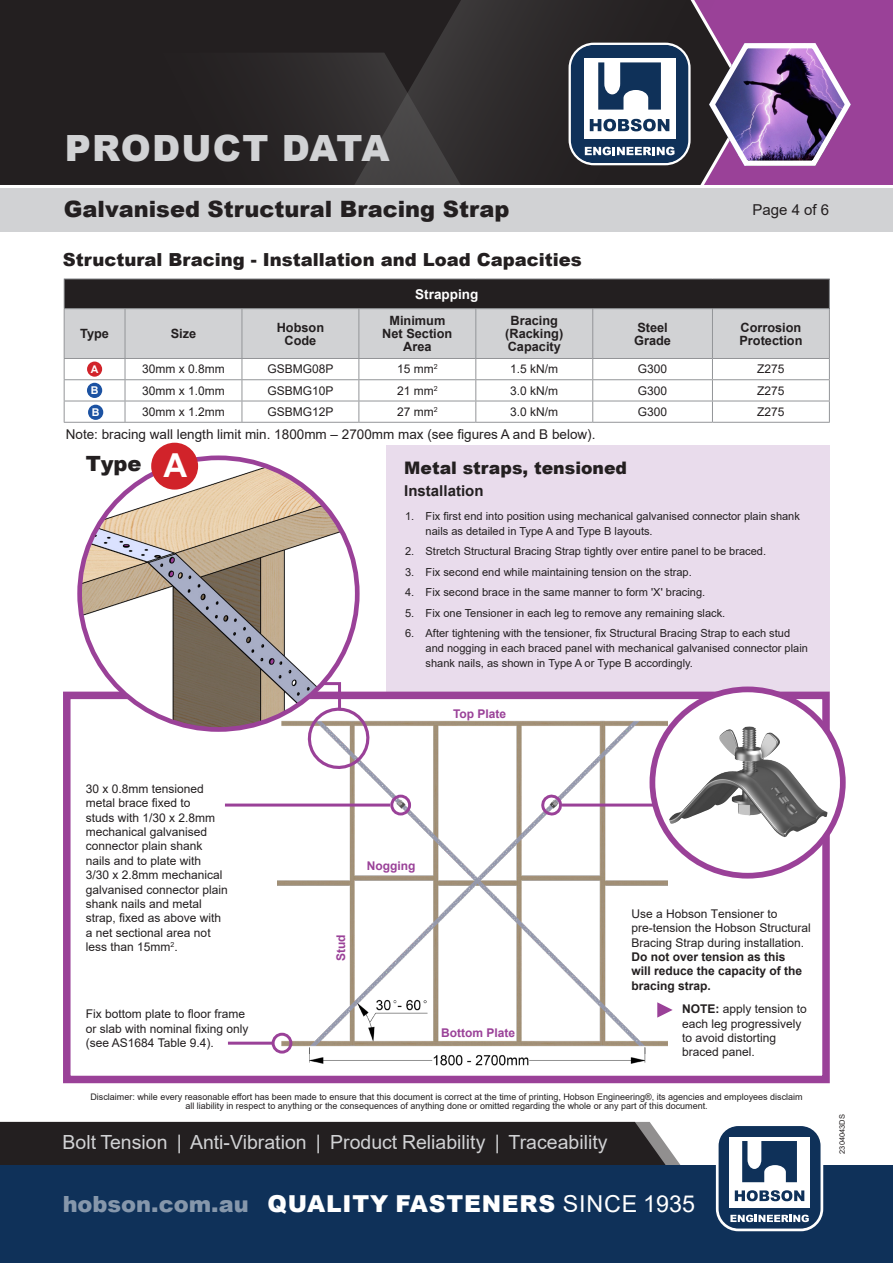
<style>
.page{position:relative;width:893px;height:1263px;background:#fff}
.page>*{position:absolute;margin:0;border:0;box-sizing:border-box;transform-origin:0 0}
.t1{font:900 36.15px "Arial";letter-spacing:.035em;color:#d1d2d4}
.t2{font:700 33px "Arial";color:#fff}
.t3{font:900 23.25px "Arial";letter-spacing:.035em;color:#fff}
.t4{font:900 22.5px "Arial";color:#231f20}
.t5{font:900 21px "Arial";color:#231f20}
.t6{font:19.5px "Arial";color:#d1d2d4}
.t7{font:900 18px "Arial";color:#231f20}
.t8{font:900 17.25px "Arial";color:#231f20}
.t9{font:700 15px "Arial";color:#231f20}
.t10{font:15px "Arial";color:#231f20}
.t11{font:13.5px "Arial";color:#231f20}
.Prices{font:700 13.5px "Arial";color:#fff}
.Prices-2{font:700 12.75px/12.8px "Arial";color:#231f20;text-align:center}
.Prices-3{font:12px/14.4px "Arial";color:#231f20}
.Prices-4{font:700 12px "Arial";color:#9a4198}
.Prices-5{font:11.1px/15px "Arial";color:#231f20}
.t12{font:700 10.8px "Arial";color:#fff}
.t13{font:700 10.65px "Arial";color:#fff}
.t14{font:9px/9px "Arial";color:#231f20;text-align:center}
.t15{font:7.5px "Arial";color:#231f20}
.s1{font-weight:700}
.s2{font-size:22.5px}
.s3{font-weight:400}
</style>
<div class="page">
<div style="left:0;top:1122px;width:681px;height:43px;background:#231f20"></div>
<div style="left:0;top:1165px;width:893px;height:98px;background:#0f3159"></div>
<svg style="left:720px;top:1127px;width:102px;height:103px"></svg>
<div style="left:716px;top:1123px;width:107px;height:108px;border:3px solid #fff;border-radius:21px"></div>
<div style="left:0;top:188px;width:893px;height:44px;background:#d1d2d4"></div>
<div style="left:0;top:0;width:354px;height:185px;background:#231f20"></div>
<svg style="left:64px;top:53px;width:290px;height:132px;background:#262223"></svg>
<svg style="left:354px;top:0;width:216px;height:185px;background:#312e2f"></svg>
<svg style="left:570px;top:0;width:323px;height:185px;background:#755784"></svg>
<svg style="left:64px;top:279px;width:766px;height:143px"></svg>
<hr style="left:64px;top:422px;width:61px;height:1px;background:#939598">
<hr style="left:125px;top:422px;width:117px;height:1px;background:#939598">
<hr style="left:242px;top:422px;width:117px;height:1px;background:#939598">
<hr style="left:359px;top:422px;width:117px;height:1px;background:#939598">
<hr style="left:476px;top:422px;width:117px;height:1px;background:#939598">
<hr style="left:593px;top:422px;width:119px;height:1px;background:#939598">
<hr style="left:712px;top:422px;width:118px;height:1px;background:#939598">
<div style="left:87px;top:362px;width:15px;height:15px;background:#d1232a;border-radius:50%"></div>
<div style="left:87px;top:383px;width:15px;height:15px;background:#1c52a2;border-radius:50%"></div>
<div style="left:386px;top:446px;width:443px;height:246px;background:#e9dcec"></div>
<div style="left:63px;top:692px;width:767px;height:391px;border:8px solid #9a4198"></div>
<img style="left:278px;top:720px;width:389px;height:333px">
<hr style="left:225px;top:803px;width:165px;height:3px;background:#9a4198">
<div style="left:390px;top:795px;width:21px;height:20px;border:3px solid #9a4198;border-radius:50%"></div>
<hr style="left:228px;top:1042px;width:45px;height:3px;background:#9a4198">
<div style="left:272px;top:1033px;width:20px;height:20px;border:3px solid #9a4198;border-radius:50%"></div>
<img style="left:80px;top:460px;width:276px;height:269px">
<div style="left:151px;top:443px;width:47px;height:47px;background:#d1232a;border-radius:50%"></div>
<hr style="left:562px;top:803px;width:99px;height:3px;background:#9a4198">
<svg style="left:541px;top:795px;width:23px;height:20px"></svg>
<svg style="left:652px;top:689px;width:191px;height:187px"></svg>
<img style="left:719px;top:726px;width:29px;height:21px">
<div style="left:649px;top:686px;width:197px;height:192px;border:6px solid #9a4198;border-radius:50%"></div>
<svg style="left:657px;top:1002px;width:16px;height:16px"></svg>
<img style="left:296px;top:1048px;width:361px;height:18px">
<svg style="left:305px;top:681px;width:67px;height:90px"></svg>
<div style="left:88px;top:405px;width:15px;height:15px;background:#1c52a2;border-radius:50%"></div>
<h1 class="t1" style="left:65px;top:121px;width:326px">PRODUCT DATA</h1>
<h3 class="t4" style="left:64px;top:193px;width:447px">Galvanised Structural Bracing Strap</h3>
<p class="t7" style="left:63px;top:247px;width:521px">Structural Bracing - Installation and Load Capacities</p>
<p class="Prices-2" style="left:80px;top:327px;width:30px">Type</p>
<p class="Prices-2" style="left:171px;top:327px;width:27px">Size</p>
<p class="Prices-2" style="left:277px;top:321px;width:49px">Hobson</p>
<p class="Prices-2" style="left:284px;top:334px;width:33px">Code</p>
<p class="Prices" style="left:415px;top:284px;width:65px">Strapping</p>
<p class="Prices-2" style="left:382px;top:315px;width:72px">Minimum<br>Net Section</p>
<p class="Prices-2" style="left:403px;top:340px;width:30px">Area</p>
<p class="Prices-2" style="left:505px;top:315px;width:60px">Bracing (Racking)<br>Capacity</p>
<p class="Prices-2" style="left:637px;top:321px;width:32px">Steel</p>
<p class="Prices-2" style="left:634px;top:334px;width:38px">Grade</p>
<p class="t10" style="left:752px;top:199px;width:78px">Page 4 of 6</p>
<p class="Prices-2" style="left:739px;top:321px;width:65px;text-align:left">Corrosion<br>Protection</p>
<p class="t13" style="left:91px;top:361px;width:9px">A</p>
<p class="Prices-3" style="left:142px;top:362px;width:84px">30mm x 0.8mm</p>
<p class="Prices-3" style="left:267px;top:362px;width:68px">GSBMG08P</p>
<p class="Prices-3" style="left:397px;top:362px;width:42px">15 mm<sup>2</sup></p>
<p class="Prices-3" style="left:510px;top:362px;width:50px">1.5 kN/m</p>
<p class="Prices-3" style="left:638px;top:362px;width:31px">G300</p>
<p class="Prices-3" style="left:757px;top:362px;width:29px">Z275</p>
<p class="t12" style="left:91px;top:383px;width:9px">B</p>
<p class="Prices-3" style="left:142px;top:383px;width:84px">30mm x 1.0mm</p>
<p class="Prices-3" style="left:267px;top:383px;width:68px">GSBMG10P</p>
<p class="Prices-3" style="left:397px;top:383px;width:42px">21 mm<sup>2</sup></p>
<p class="Prices-3" style="left:510px;top:383px;width:50px">3.0 kN/m</p>
<p class="Prices-3" style="left:638px;top:383px;width:31px">G300</p>
<p class="Prices-3" style="left:757px;top:383px;width:29px">Z275</p>
<p class="Prices-3" style="left:142px;top:404px;width:84px">30mm x 1.2mm</p>
<p class="Prices-3" style="left:267px;top:404px;width:68px">GSBMG12P</p>
<p class="Prices-3" style="left:397px;top:404px;width:42px">27 mm<sup>2</sup></p>
<p class="Prices-3" style="left:510px;top:404px;width:50px">3.0 kN/m</p>
<p class="Prices-3" style="left:638px;top:404px;width:31px">G300</p>
<p class="Prices-3" style="left:757px;top:404px;width:29px">Z275</p>
<p class="t11" style="left:66px;top:425px;width:531px">Note: bracing wall length limit min. 1800mm – 2700mm max (see figures A and B below).</p>
<p class="t12" style="left:92px;top:404px;width:9px">B</p>
<p class="t5" style="left:86px;top:449px;width:57px">Type</p>
<p class="t2" style="left:163px;top:442px;width:25px">A</p>
<p class="t8" style="left:404px;top:455px;width:224px">Metal straps, tensioned</p>
<p class="t9" style="left:404px;top:480px;width:81px">Installation</p>
<p class="Prices-5" style="left:426px;top:508px;width:376px;text-indent:-20px">1. Fix first end into position using mechanical galvanised connector plain shank nails as detailed in Type A and Type B layouts.</p>
<p class="Prices-5" style="left:405px;top:544px;width:363px">2. Stretch Structural Bracing Strap tightly over entire panel to be braced.</p>
<p class="Prices-5" style="left:405px;top:564px;width:288px">3. Fix second end while maintaining tension on the strap.</p>
<p class="Prices-5" style="left:405px;top:585px;width:302px">4. Fix second brace in the same manner to form 'X' bracing.</p>
<p class="Prices-5" style="left:405px;top:605px;width:322px">5. Fix one Tensioner in each leg to remove any remaining slack.</p>
<p class="Prices-5" style="left:426px;top:626px;width:384px;text-indent:-20px">6. After tightening with the tensioner, fix Structural Bracing Strap to each stud and nogging in each braced panel with mechanical galvanised connector plain shank nails, as shown in Type A or Type B accordingly.</p>
<p class="Prices-4" style="left:453px;top:705px;width:55px">Top Plate</p>
<p class="Prices-3" style="left:86px;top:781px;width:144px">30 x 0.8mm tensioned metal brace fixed to<br>studs with 1/30 x 2.8mm mechanical galvanised connector plain shank nails and to plate with<br>3/30 x 2.8mm mechanical galvanised connector plain shank nails and metal strap, fixed as above with a net sectional area not less than 15mm<sup>2</sup>.</p>
<p class="Prices-3" style="left:86px;top:1007px;width:164px">Fix bottom plate to floor frame or slab with nominal fixing only (see AS1684 Table 9.4).</p>
<p class="Prices-4" style="left:367px;top:857px;width:50px">Nogging</p>
<p class="Prices-4" style="left:333px;top:961px;width:28px;rotate:-90deg">Stud</p>
<p class="Prices-4" style="left:441px;top:1025px;width:76px">Bottom Plate</p>
<p class="Prices-3" style="left:631px;top:906px;width:181px">Use a Hobson Tensioner to pre-tension the Hobson Structural<br>Bracing Strap during installation.<br><span class="s1">Do not over tension as this<br>will reduce the capacity of the bracing strap.</span></p>
<p class="Prices-3" style="left:682px;top:1002px;width:126px"><span class="s1">NOTE:</span> apply tension to each leg progressively to avoid distorting braced panel.</p>
<p class="t14" style="left:90px;top:1092px;width:714px">Disclaimer: while every reasonable effort has been made to ensure that this document is correct at the time of printing, Hobson Engineering®, its agencies and employees disclaim all liability in respect to anything or the consequences of anything done or omitted regarding the whole or any part of this document.</p>
<h3 class="t6" style="left:63px;top:1129px;width:546px">Bolt Tension | Anti-Vibration | Product Reliability | Traceability</h3>
<h3 class="t3" style="left:63px;top:1187px;width:634px"><span class="s2">hobson.com.au</span> QUALITY FASTENERS <span class="s3">SINCE 1935</span></h3>
<p class="t15" style="left:837px;top:1154px;width:41px;rotate:-90deg">2304043DS</p>
</div>
